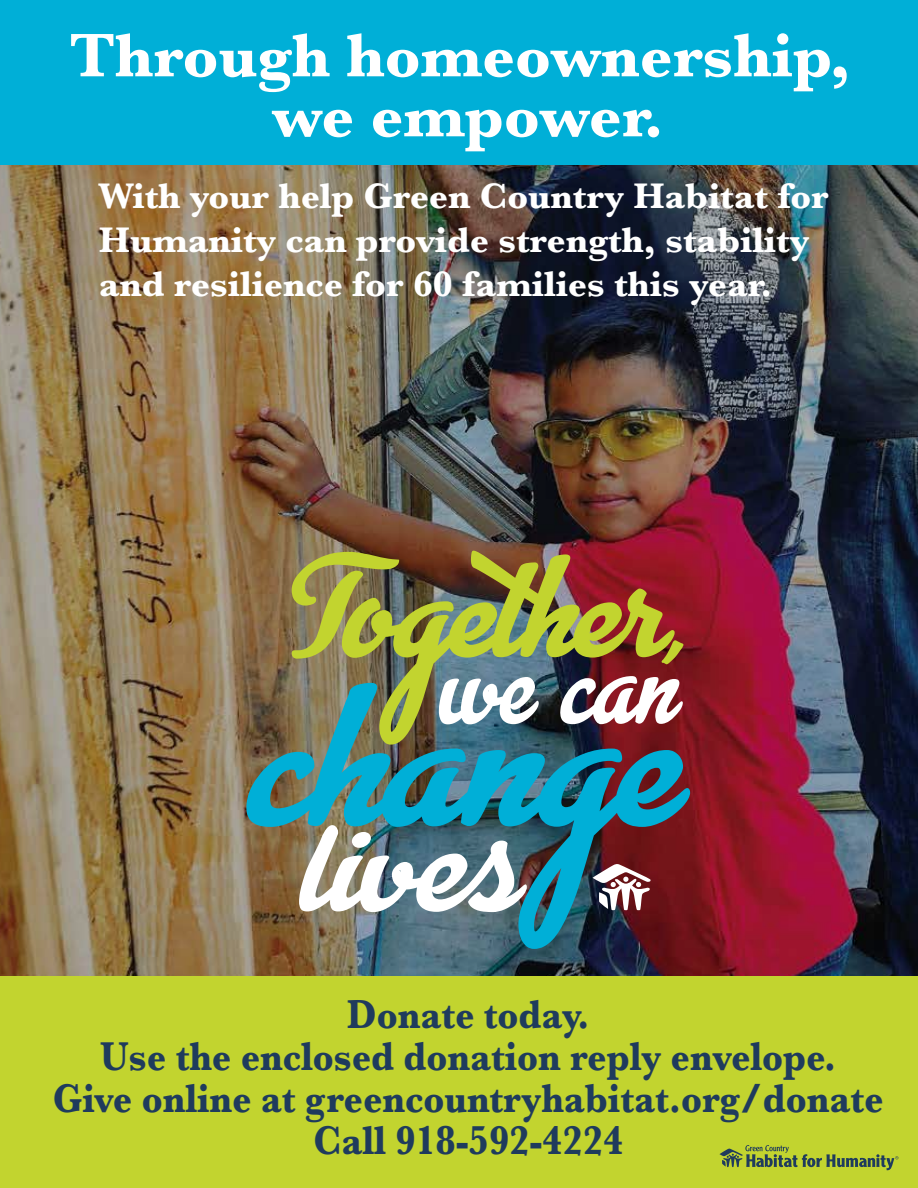
<style>
.page{position:relative;width:918px;height:1188px;background:#fff}
.page>*{position:absolute;margin:0;border:0;box-sizing:border-box;transform-origin:0 0}
.t1{font:700 63.9px/60px "Baskerville";color:#fff;text-align:center}
.t2{font:700 41.85px/42px "Baskerville";color:#1f3b5d;text-align:center;scale:.89 1}
.t3{font:700 36.9px/44.4px "Baskerville";color:#fff}
</style>
<div class="page">
<img style="left:0;top:164px;width:918px;height:812px">
<div style="left:0;top:0;width:918px;height:164px;background:#00afd7"></div>
<div style="left:0;top:976px;width:918px;height:212px;background:#c2d42f"></div>
<svg style="left:292px;top:552px;width:50px;height:107px;background:#a19e4b"></svg>
<img style="left:342px;top:551px;width:333px;height:132px">
<svg style="left:662px;top:640px;width:21px;height:24px"></svg>
<svg style="left:439px;top:677px;width:100px;height:6px"></svg>
<svg style="left:560px;top:676px;width:123px;height:7px"></svg>
<img style="left:246px;top:683px;width:444px;height:266px">
<img style="left:299px;top:814px;width:228px;height:98px">
<svg style="left:593px;top:864px;width:59px;height:46px"></svg>
<svg style="left:719px;top:1145px;width:179px;height:25px"></svg>
<h1 class="t1" style="left:69px;top:26px;width:783px">Through homeownership, we empower.</h1>
<p class="t3" style="left:99px;top:174px;width:732px">With your help Green Country Habitat for<br>Humanity can provide strength, stability and resilience for 60 families this year.</p>
<p class="t2" style="left:53px;top:994px;width:935px">Donate today.<br>Use the enclosed donation reply envelope.<br>Give online at greencountryhabitat.org/donate<br>Call 918-592-4224</p>
</div>
